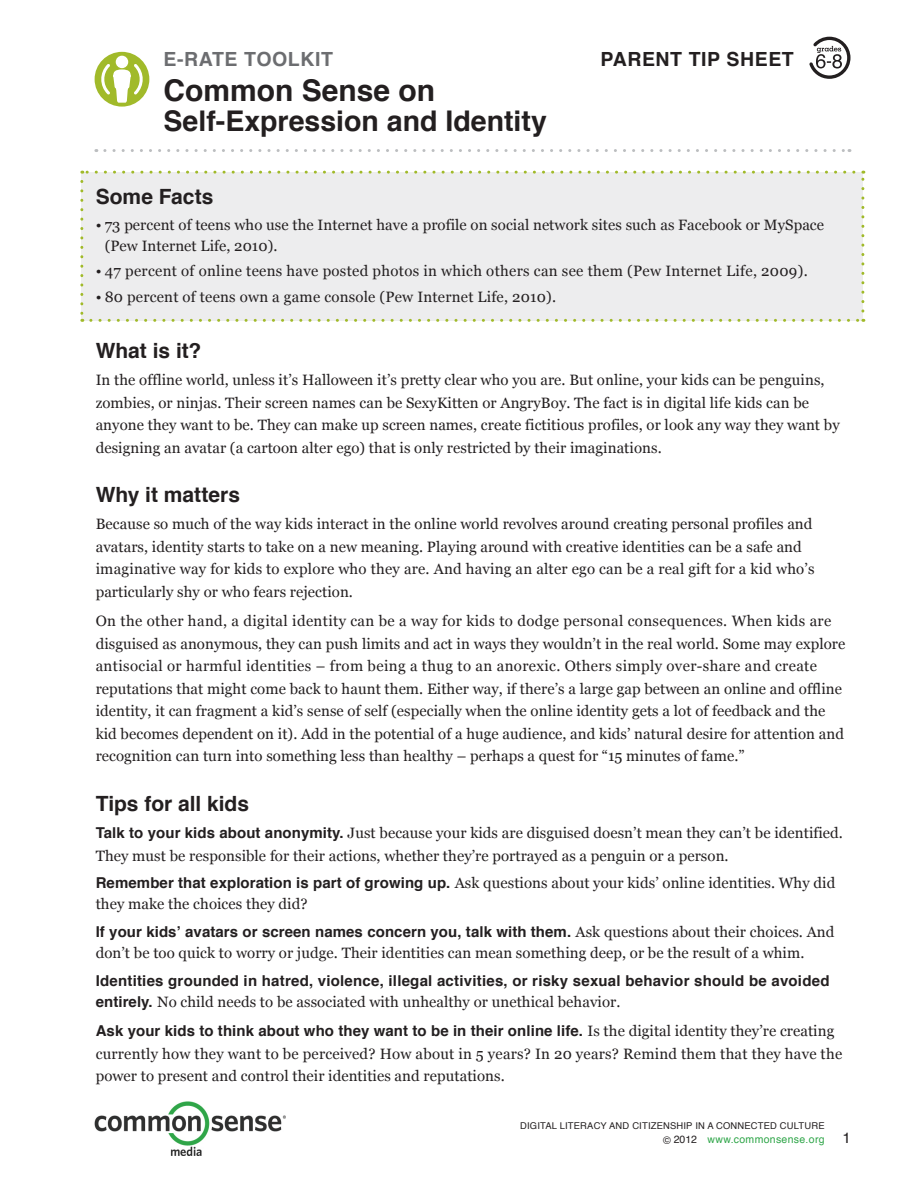
<style>
.page{position:relative;width:918px;height:1188px;background:#fff}
.page>*{position:absolute;margin:0;border:0;box-sizing:border-box;transform-origin:0 0}
.t1{font:700 30px "Helvetica";color:#231f20}
.t2{font:700 28.5px "Helvetica";color:#231f20}
.t3{font:700 21px "Helvetica";color:#231f20}
.t4{font:700 19.5px "Helvetica";letter-spacing:.03em;color:#231f20}
.t5{font:700 19.5px "Helvetica";letter-spacing:.03em;color:#6c6d70}
.t6{font:15px/22.5px "Georgia";letter-spacing:.005em;color:#231f20}
.t7{font:700 15px/21px "Helvetica";letter-spacing:.015em;color:#231f20}
.t8{font:15px "Helvetica";color:#231f20}
.t9{font:10.5px "Helvetica";letter-spacing:.03em;color:#2ea548}
.t10{font:9.3px "Helvetica";letter-spacing:.02em;color:#231f20}
.s1{font-family:"Helvetica";font-weight:700}
.s2{font-family:"Georgia";font-weight:400}
.s3{color:#231f20}
</style>
<div class="page">
<svg style="left:105px;top:149px;width:745px;height:3px"></svg>
<svg style="left:809px;top:37px;width:41px;height:42px"></svg>
<div style="left:95px;top:52px;width:54px;height:55px;background:#a1ba2a;border-radius:50%"></div>
<div style="left:116px;top:56px;width:12px;height:12px;background:#fff;border-radius:50%"></div>
<svg style="left:99px;top:64px;width:46px;height:39px"></svg>
<img style="left:94px;top:1102px;width:192px;height:53px">
<div style="left:82px;top:172px;width:781px;height:148px;background:#ededee"></div>
<svg style="left:861px;top:171px;width:3px;height:140px"></svg>
<svg style="left:82px;top:171px;width:772px;height:3px"></svg>
<svg style="left:80px;top:181px;width:3px;height:141px"></svg>
<svg style="left:91px;top:319px;width:773px;height:3px"></svg>
<p class="t5" style="left:164px;top:44px;width:171px">e-rate toolkit</p>
<p class="t1" style="left:164px;top:67px;width:273px">Common Sense on</p>
<p class="t2" style="left:164px;top:98px;width:385px">Self-Expression and Identity</p>
<p class="t4" style="left:601px;top:44px;width:195px">parent tip sheet</p>
<p class="t3" style="left:96px;top:179px;width:119px">Some Facts</p>
<p class="t6" style="left:105px;top:214px;width:721px;line-height:21px;text-indent:-9px">• 73 percent of teens who use the Internet have a profile on social network sites such as Facebook or MySpace (Pew Internet Life, 2010).</p>
<p class="t6" style="left:96px;top:260px;width:714px">• 47 percent of online teens have posted photos in which others can see them (Pew Internet Life, 2009).</p>
<p class="t6" style="left:96px;top:286px;width:462px">• 80 percent of teens own a game console (Pew Internet Life, 2010).</p>
<p class="t3" style="left:96px;top:333px;width:107px">What is it?</p>
<p class="t6" style="left:96px;top:369px;width:746px">In the offline world, unless it’s Halloween it’s pretty clear who you are. But online, your kids can be penguins, zombies, or ninjas. Their screen names can be SexyKitten or AngryBoy. The fact is in digital life kids can be anyone they want to be. They can make up screen names, create fictitious profiles, or look any way they want by designing an avatar (a cartoon alter ego) that is only restricted by their imaginations.</p>
<p class="t3" style="left:96px;top:478px;width:146px">Why it matters</p>
<p class="t6" style="left:96px;top:513px;width:720px">Because so much of the way kids interact in the online world revolves around creating personal profiles and avatars, identity starts to take on a new meaning. Playing around with creative identities can be a safe and imaginative way for kids to explore who they are. And having an alter ego can be a real gift for a kid who’s particularly shy or who fears rejection.</p>
<p class="t6" style="left:96px;top:610px;width:751px">On the other hand, a digital identity can be a way for kids to dodge personal consequences. When kids are disguised as anonymous, they can push limits and act in ways they wouldn’t in the real world. Some may explore antisocial or harmful identities – from being a thug to an anorexic. Others simply over-share and create reputations that might come back to haunt them. Either way, if there’s a large gap between an online and offline identity, it can fragment a kid’s sense of self (especially when the online identity gets a lot of feedback and the kid becomes dependent on it). Add in the potential of a huge audience, and kids’ natural desire for attention and recognition can turn into something less than healthy – perhaps a quest for “15 minutes of fame.”</p>
<p class="t3" style="left:96px;top:786px;width:155px">Tips for all kids</p>
<p class="t6" style="left:96px;top:822px;width:749px"><span class="s1">Talk to your kids about anonymity.</span> Just because your kids are disguised doesn’t mean they can’t be identified.<br>They must be responsible for their actions, whether they’re portrayed as a penguin or a person.</p>
<p class="t6" style="left:96px;top:873px;width:741px;line-height:21px"><span class="s1">Remember that exploration is part of growing up.</span> Ask questions about your kids’ online identities. Why did they make the choices they did?</p>
<p class="t6" style="left:96px;top:922px;width:740px;line-height:21px"><span class="s1">If your kids’ avatars or screen names concern you, talk with them.</span> Ask questions about their choices. And don’t be too quick to worry or judge. Their identities can mean something deep, or be the result of a whim.</p>
<p class="t7" style="left:96px;top:970px;width:735px">Identities grounded in hatred, violence, illegal activities, or risky sexual behavior should be avoided entirely. <span class="s2">No child needs to be associated with unhealthy or unethical behavior.</span></p>
<p class="t6" style="left:96px;top:1020px;width:748px"><span class="s1">Ask your kids to think about who they want to be in their online life.</span> Is the digital identity they’re creating currently how they want to be perceived? How about in 5 years? In 20 years? Remind them that they have the power to present and control their identities and reputations.</p>
<p class="t10" style="left:520px;top:1119px;width:306px">DIGITAL LITERACY AND CITIZENSHIP IN A CONNECTED CULTURE</p>
<p class="t9" style="left:663px;top:1131px;width:163px"><span class="s3">© 2012</span> www.commonsense.org</p>
<p class="t8" style="left:842px;top:1126px;width:10px">1</p>
</div>
